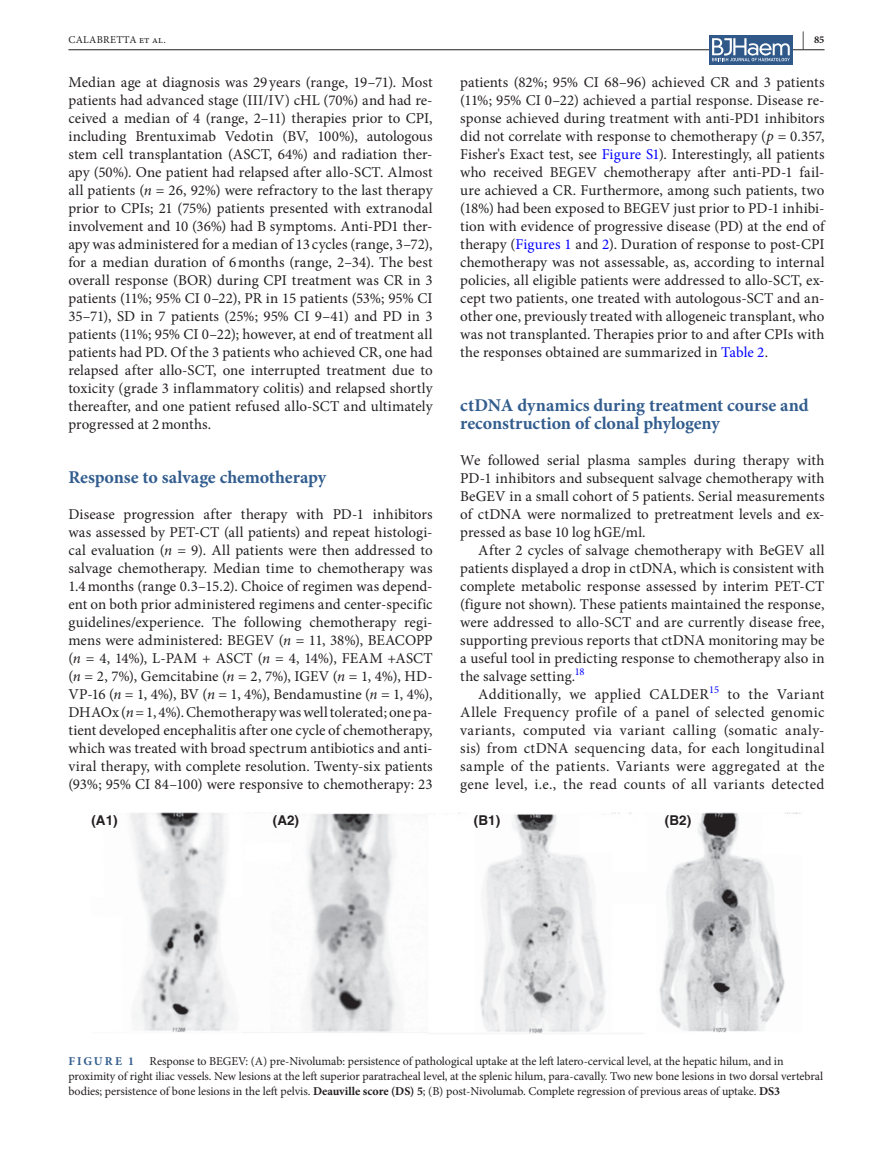
<style>
.page{position:relative;width:893px;height:1174px;background:#fff}
.page>*{position:absolute;margin:0;border:0;box-sizing:border-box;transform-origin:0 0}
.t1{font:700 18px/18px "Minion Pro";letter-spacing:-.005em;color:#325d8e}
.t2{font:15px/18px "Minion Pro";letter-spacing:.01em;color:#231f20;text-align:justify}
.t3{font:700 13.5px "Helvetica";color:#231f20}
.t4{font:12px/15px "Minion Pro";letter-spacing:-.005em;color:#231f20}
.t5{font:700 12px "Minion Pro";letter-spacing:.17em;color:#325d8e}
.t6{font:10.5px "Minion Pro";letter-spacing:.03em;color:#231f20}
.t7{font:10.5px "Minion Pro";color:#00f}
.t8{font:700 10.5px "Minion Pro";color:#231f20}
.s1{font-size:18px}
.s2{font-style:italic}
.s3{color:#00f}
.s4{font-weight:700}
</style>
<div class="page">
<hr style="left:68px;top:49px;width:756px;height:1px;background:#231f20">
<div style="left:709px;top:35px;width:83px;height:30px;background:#30598a"></div>
<svg style="left:712px;top:38px;width:78px;height:23px"></svg>
<img style="left:130px;top:812px;width:670px;height:222px">
<p class="t6" style="left:68px;top:32px;width:99px">CALABRETTA et al.</p>
<p class="t8" style="left:802px;top:32px;width:24px"><span class="s1">|</span> 85</p>
<p class="t2" style="left:68px;top:73px;width:366px">Median age at diagnosis was 29 years (range, 19–71). Most patients had advanced stage (III/IV) cHL (70%) and had re&shy;ceived a median of 4 (range, 2–11) therapies prior to CPI, including Brentuximab Vedotin (BV, 100%), autologous stem cell transplantation (ASCT, 64%) and radiation ther&shy;apy (50%). One patient had relapsed after allo-SCT. Almost all patients (<span class="s2">n</span> = 26, 92%) were refractory to the last therapy prior to CPIs; 21 (75%) patients presented with extranodal involvement and 10 (36%) had B symptoms. Anti-PD1 ther&shy;apy was administered for a median of 13 cycles (range, 3–72), for a median duration of 6months (range, 2–34). The best overall response (BOR) during CPI treatment was CR in 3 patients (11%; 95% CI 0–22), PR in 15 patients (53%; 95% CI 35–71), SD in 7 patients (25%; 95% CI 9–41) and PD in 3 patients (11%; 95% CI 0–22); however, at end of treatment all patients had PD. Of the 3 patients who achieved CR, one had relapsed after allo-SCT, one interrupted treatment due to toxicity (grade 3 inflammatory colitis) and relapsed shortly thereafter, and one patient refused allo-SCT and ultimately progressed at 2months.</p>
<p class="t1" style="left:68px;top:468px;width:259px">Response to salvage chemotherapy</p>
<p class="t2" style="left:68px;top:505px;width:366px">Disease progression after therapy with PD-1 inhibitors was assessed by PET-CT (all patients) and repeat histologi&shy;cal evaluation (<span class="s2">n</span> = 9). All patients were then addressed to salvage chemotherapy. Median time to chemotherapy was 1.4months (range 0.3–15.2). Choice of regimen was depend&shy;ent on both prior administered regimens and center-specific guidelines/experience. The following chemotherapy regi&shy;mens were administered: BEGEV (<span class="s2">n</span> = 11, 38%), BEACOPP (<span class="s2">n</span> = 4, 14%), L-PAM + ASCT (<span class="s2">n</span> = 4, 14%), FEAM +ASCT (<span class="s2">n</span> = 2, 7%), Gemcitabine (<span class="s2">n</span> = 2, 7%), IGEV (<span class="s2">n</span> = 1, 4%), HD-VP-16 (<span class="s2">n</span> = 1, 4%), BV (<span class="s2">n</span> = 1, 4%), Bendamustine (<span class="s2">n</span> = 1, 4%), DHAOx (<span class="s2">n</span> = 1, 4%). Chemotherapy was well tolerated; one pa&shy;tient developed encephalitis after one cycle of chemotherapy, which was treated with broad spectrum antibiotics and anti&shy;viral therapy, with complete resolution. Twenty-six patients (93%; 95% CI 84–100) were responsive to chemotherapy: 23</p>
<p class="t2" style="left:460px;top:73px;width:366px">patients (82%; 95% CI 68–96) achieved CR and 3 patients (11%; 95% CI 0–22) achieved a partial response. Disease re&shy;sponse achieved during treatment with anti-PD1 inhibitors did not correlate with response to chemotherapy (<span class="s2">p</span> = 0.357, Fisher's Exact test, see <span class="s3">Figure S1</span>). Interestingly, all patients who received BEGEV chemotherapy after anti-PD-1 fail&shy;ure achieved a CR. Furthermore, among such patients, two (18%) had been exposed to BEGEV just prior to PD-1 inhibi&shy;tion with evidence of progressive disease (PD) at the end of therapy (<span class="s3">Figures 1</span> and <span class="s3">2</span>). Duration of response to post-CPI chemotherapy was not assessable, as, according to internal policies, all eligible patients were addressed to allo-SCT, ex&shy;cept two patients, one treated with autologous-SCT and an&shy;other one, previously treated with allogeneic transplant, who was not transplanted. Therapies prior to and after CPIs with the responses obtained are summarized in <span class="s3">Table 2</span>.</p>
<p class="t1" style="left:460px;top:396px;width:350px">ctDNA dynamics during treatment course and reconstruction of clonal phylogeny</p>
<p class="t2" style="left:460px;top:451px;width:366px">We followed serial plasma samples during therapy with PD-1 inhibitors and subsequent salvage chemotherapy with BeGEV in a small cohort of 5 patients. Serial measurements of ctDNA were normalized to pretreatment levels and ex&shy;pressed as base 10 log hGE/ml.</p>
<p class="t2" style="left:460px;top:541px;width:366px;text-indent:18px">After 2 cycles of salvage chemotherapy with BeGEV all patients displayed a drop in ctDNA, which is consistent with complete metabolic response assessed by interim PET-CT (figure not shown). These patients maintained the response, were addressed to allo-SCT and are currently disease free, supporting previous reports that ctDNA monitoring may be a useful tool in predicting response to chemotherapy also in the salvage setting.</p>
<p class="t7" style="left:575px;top:664px;width:11px">18</p>
<p class="t2" style="left:478px;top:685px;width:232px">Additionally, we applied CALDER</p>
<p class="t7" style="left:709px;top:682px;width:12px">15</p>
<p class="t2" style="left:460px;top:685px;width:366px;text-indent:267px">to the Variant Allele Frequency profile of a panel of selected genomic variants, computed via variant calling (somatic analy&shy;sis) from ctDNA sequencing data, for each longitudinal sample of the patients. Variants were aggregated at the gene level, i.e., the read counts of all variants detected</p>
<p class="t3" style="left:91px;top:812px;width:28px">(A1)</p>
<p class="t3" style="left:273px;top:812px;width:28px">(A2)</p>
<p class="t3" style="left:474px;top:812px;width:28px">(B1)</p>
<p class="t3" style="left:665px;top:812px;width:28px">(B2)</p>
<p class="t4" style="left:68px;top:1054px;width:756px;text-indent:81px">Response to BEGEV: (A) pre-Nivolumab: persistence of pathological uptake at the left latero-cervical level, at the hepatic hilum, and in proximity of right iliac vessels. New lesions at the left superior paratracheal level, at the splenic hilum, para-cavally. Two new bone lesions in two dorsal vertebral bodies; persistence of bone lesions in the left pelvis. <span class="s4">Deauville score (DS) 5</span>; (B) post-Nivolumab. Complete regression of previous areas of uptake. <span class="s4">DS3</span></p>
<p class="t5" style="left:69px;top:1053px;width:67px">FIGURE 1</p>
</div>
